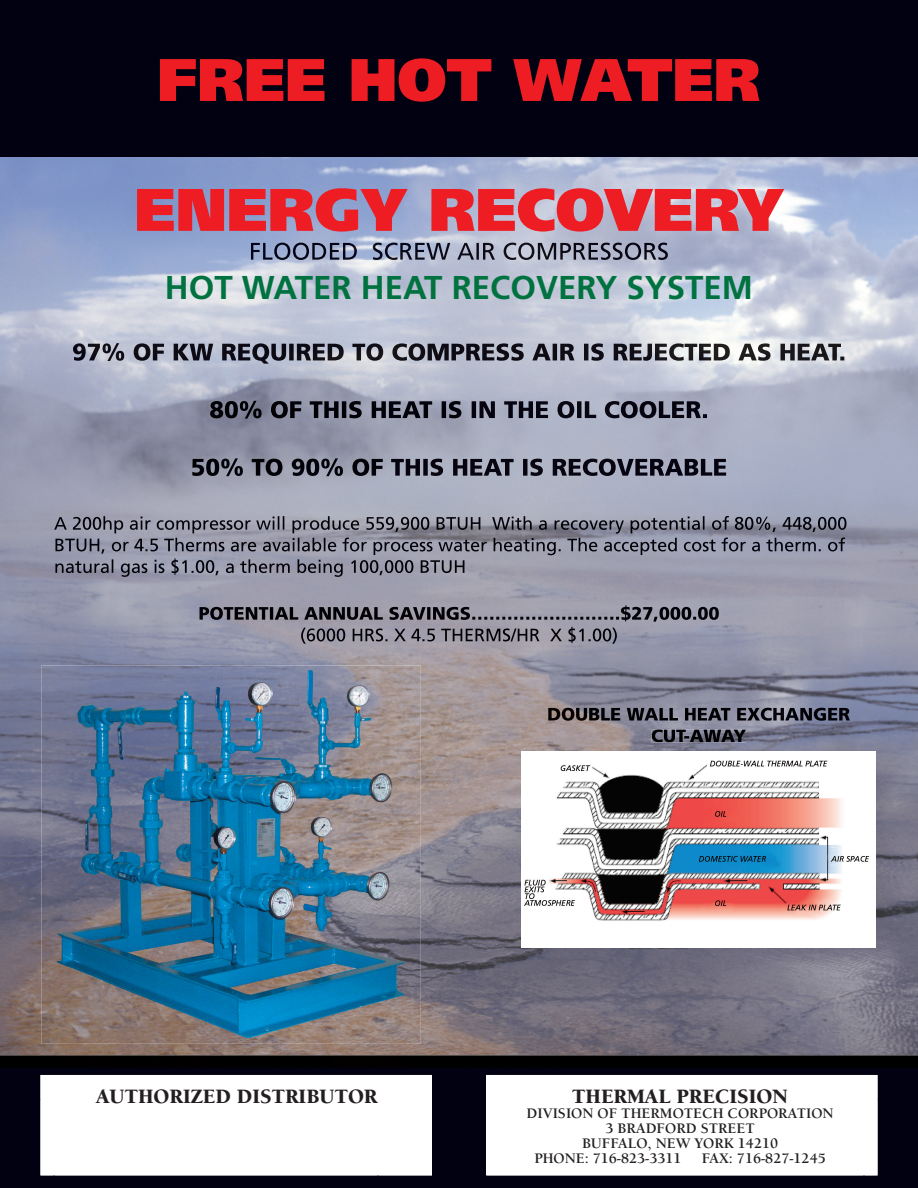
<style>
.page{position:relative;width:918px;height:1188px;background:#fff}
.page>*{position:absolute;margin:0;border:0;box-sizing:border-box;transform-origin:0 0}
.t1{font:900 60px "Frutiger";color:#ee1d23}
.t2{font:700 33px "Frutiger";color:#00723f}
.t3{font:900 21px "Berkeley";color:#231f20}
.t4{font:700 15px "Berkeley";color:#231f20}
</style>
<div class="page">
<img style="left:0;top:156px;width:756px;height:317px">
<img style="left:756px;top:156px;width:162px;height:899px">
<img style="left:0;top:473px;width:594px;height:212px">
<img style="left:594px;top:473px;width:163px;height:582px">
<img style="left:0;top:685px;width:54px;height:370px">
<img style="left:379px;top:685px;width:216px;height:370px">
<img style="left:54px;top:1044px;width:325px;height:11px">
<img style="left:0;top:1055px;width:918px;height:44px">
<div style="left:0;top:1099px;width:54px;height:89px;background:#010111"></div>
<div style="left:379px;top:1099px;width:107px;height:89px;background:#010111"></div>
<div style="left:865px;top:1099px;width:53px;height:89px;background:#010111"></div>
<img style="left:54px;top:1175px;width:325px;height:13px">
<img style="left:486px;top:1175px;width:379px;height:13px">
<img style="left:251px;top:243px;width:417px;height:17px">
<img style="left:73px;top:343px;width:771px;height:21px">
<img style="left:210px;top:401px;width:497px;height:18px">
<img style="left:192px;top:458px;width:534px;height:18px">
<img style="left:54px;top:516px;width:793px;height:18px">
<img style="left:55px;top:538px;width:790px;height:17px">
<img style="left:55px;top:558px;width:409px;height:19px">
<img style="left:200px;top:605px;width:519px;height:17px">
<img style="left:301px;top:627px;width:316px;height:17px">
<img style="left:420px;top:735px;width:232px;height:1px">
<svg style="left:40px;top:1075px;width:392px;height:100px"></svg>
<svg style="left:486px;top:1075px;width:392px;height:100px"></svg>
<div style="left:572px;top:1090px;width:215px;height:14px;background:#fff"></div>
<div style="left:527px;top:1109px;width:306px;height:10px;background:#fff"></div>
<div style="left:606px;top:1124px;width:148px;height:10px;background:#fff"></div>
<div style="left:583px;top:1139px;width:195px;height:12px;background:#fff"></div>
<div style="left:535px;top:1154px;width:290px;height:10px;background:#fff"></div>
<div style="left:96px;top:1090px;width:282px;height:14px;background:#fff"></div>
<img style="left:548px;top:708px;width:302px;height:13px">
<img style="left:652px;top:729px;width:94px;height:13px">
<img style="left:652px;top:735px;width:80px;height:1px">
<img style="left:521px;top:751px;width:355px;height:197px">
<div style="left:0;top:0;width:918px;height:156px;background:#010111"></div>
<img style="left:41px;top:665px;width:379px;height:379px">
<img style="left:54px;top:735px;width:366px;height:1px">
<h1 class="t1" style="left:158px;top:43px;width:604px">FREE HOT WATER</h1>
<h1 class="t1" style="left:135px;top:173px;width:650px">ENERGY RECOVERY</h1>
<h2 class="t2" style="left:165px;top:268px;width:590px">HOT WATER HEAT RECOVERY SYSTEM</h2>
<h3 class="t3" style="left:96px;top:1086px;width:283px">AUTHORIZED DISTRIBUTOR</h3>
<h3 class="t3" style="left:572px;top:1086px;width:217px">THERMAL PRECISION</h3>
<p class="t4" style="left:527px;top:1106px;width:309px">DIVISION OF THERMOTECH CORPORATION</p>
<p class="t4" style="left:605px;top:1121px;width:151px">3 BRADFORD STREET</p>
<p class="t4" style="left:582px;top:1136px;width:198px">BUFFALO, NEW YORK 14210</p>
<p class="t4" style="left:534px;top:1151px;width:149px">PHONE: 716-823-3311</p>
<p class="t4" style="left:702px;top:1151px;width:126px">FAX: 716-827-1245</p>
</div>
